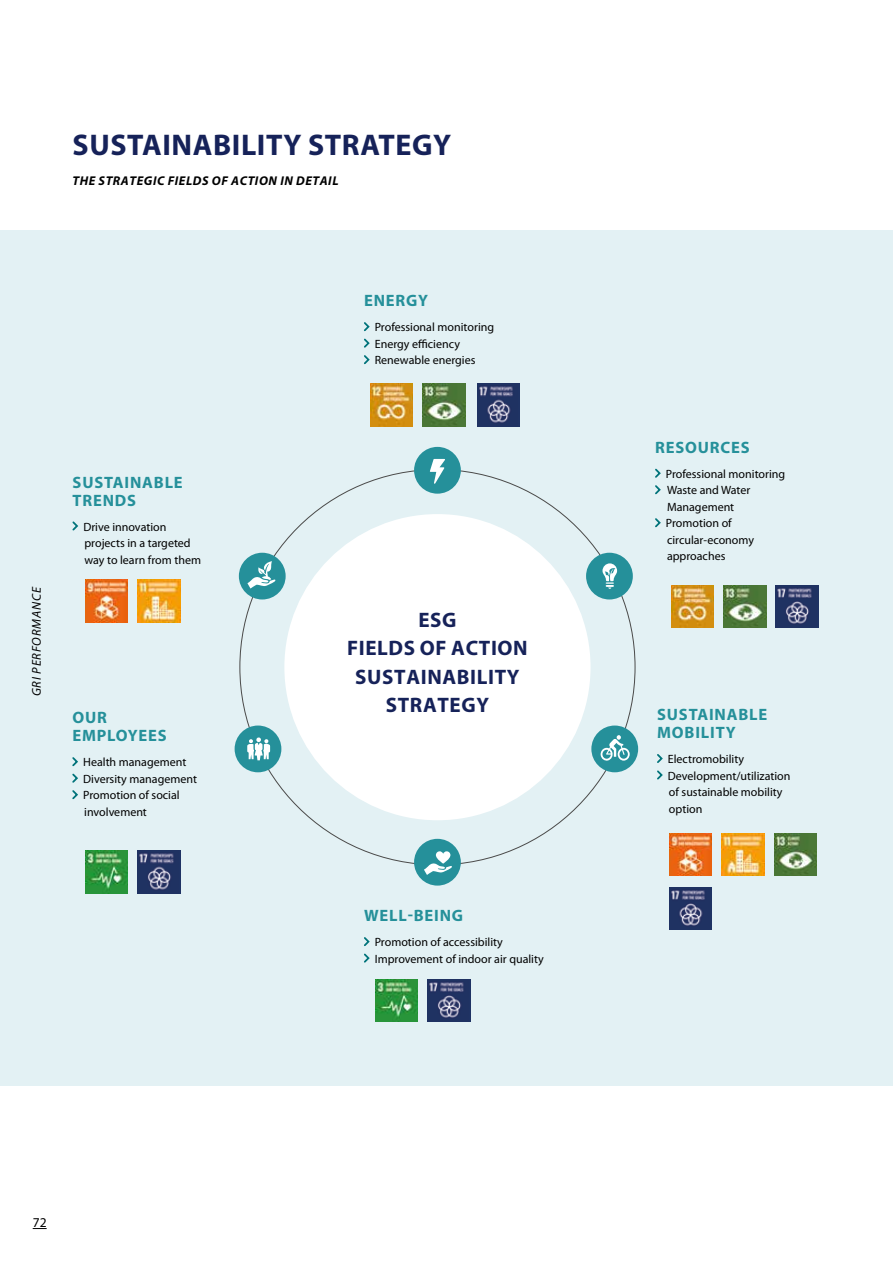
<style>
.page{position:relative;width:893px;height:1263px;background:#fff}
.page>*{position:absolute;margin:0;border:0;box-sizing:border-box;transform-origin:0 0}
.t1{font:700 30px "Myriad Pro";letter-spacing:.02em;color:#162259}
.t2{font:700 21px/28.5px "Myriad Pro";letter-spacing:.03em;color:#162259;text-align:center}
.t3{font:700 16.5px/18px "Myriad Pro";letter-spacing:.05em;color:#25909a}
.t4{font:13.5px "Myriad Pro";color:#000}
.t5{font:italic 700 12.75px "Myriad Pro";letter-spacing:.045em;color:#000}
.t6{font:italic 12.75px "Myriad Pro";letter-spacing:.06em;color:#000}
.t7{font:12px/16.5px "Myriad Pro";color:#000}
</style>
<div class="page">
<div style="left:0;top:230px;width:893px;height:856px;background:#e3f1f4"></div>
<div style="left:284px;top:514px;width:306px;height:306px;background:#fff;border-radius:50%"></div>
<div style="left:414px;top:447px;width:47px;height:47px;background:#25909a;border-radius:50%"></div>
<svg style="left:430px;top:459px;width:15px;height:25px"></svg>
<div style="left:586px;top:553px;width:47px;height:46px;background:#25909a;border-radius:50%"></div>
<svg style="left:602px;top:563px;width:15px;height:26px"></svg>
<div style="left:239px;top:553px;width:47px;height:46px;background:#25909a;border-radius:50%"></div>
<svg style="left:247px;top:561px;width:29px;height:27px"></svg>
<div style="left:414px;top:839px;width:47px;height:46px;background:#25909a;border-radius:50%"></div>
<svg style="left:424px;top:851px;width:28px;height:24px"></svg>
<div style="left:591px;top:725px;width:47px;height:47px;background:#25909a;border-radius:50%"></div>
<svg style="left:601px;top:735px;width:29px;height:26px"></svg>
<img style="left:375px;top:979px;width:43px;height:43px">
<img style="left:85px;top:850px;width:43px;height:43px">
<img style="left:85px;top:580px;width:43px;height:42px">
<img style="left:669px;top:833px;width:42px;height:43px">
<img style="left:722px;top:833px;width:42px;height:43px">
<img style="left:774px;top:833px;width:43px;height:43px">
<img style="left:669px;top:887px;width:42px;height:43px">
<img style="left:428px;top:979px;width:42px;height:43px">
<img style="left:138px;top:850px;width:42px;height:43px">
<img style="left:138px;top:580px;width:42px;height:42px">
<img style="left:370px;top:384px;width:43px;height:42px">
<img style="left:422px;top:384px;width:43px;height:42px">
<img style="left:477px;top:384px;width:43px;height:42px">
<img style="left:671px;top:585px;width:43px;height:42px">
<img style="left:723px;top:585px;width:43px;height:42px">
<img style="left:776px;top:585px;width:42px;height:42px">
<div style="left:235px;top:725px;width:46px;height:47px;background:#25909a;border-radius:50%"></div>
<svg style="left:247px;top:737px;width:23px;height:23px"></svg>
<svg style="left:364px;top:937px;width:6px;height:26px"></svg>
<svg style="left:364px;top:322px;width:6px;height:43px"></svg>
<svg style="left:655px;top:468px;width:6px;height:27px"></svg>
<svg style="left:655px;top:518px;width:6px;height:10px"></svg>
<svg style="left:72px;top:521px;width:6px;height:10px"></svg>
<svg style="left:657px;top:754px;width:6px;height:26px"></svg>
<svg style="left:72px;top:757px;width:6px;height:43px"></svg>
<svg style="left:33px;top:1228px;width:14px;height:1px"></svg>
<h1 class="t1" style="left:73px;top:125px;width:380px">SUSTAINABILITY STRATEGY</h1>
<p class="t5" style="left:72px;top:173px;width:268px">THE STRATEGIC FIELDS OF ACTION IN DETAIL</p>
<p class="t6" style="left:29px;top:696px;width:111px;rotate:-90deg">GRI PERFORMANCE</p>
<h3 class="t3" style="left:73px;top:472px;width:112px">SUSTAINABLE<br>TRENDS</h3>
<p class="t7" style="left:83px;top:518px;width:119px">Drive innovation projects in a targeted way to learn from them</p>
<h3 class="t3" style="left:72px;top:708px;width:96px">OUR<br>EMPLOYEES</h3>
<p class="t7" style="left:83px;top:754px;width:115px">Health management<br>Diversity management<br>Promotion of social involvement</p>
<h3 class="t3" style="left:364px;top:291px;width:66px">ENERGY</h3>
<p class="t7" style="left:375px;top:319px;width:121px">Professional monitoring<br>Energy efficiency<br>Renewable energies</p>
<h2 class="t2" style="left:347px;top:605px;width:182px">ESG<br>FIELDS OF ACTION<br>SUSTAINABILITY<br>STRATEGY</h2>
<h3 class="t3" style="left:364px;top:906px;width:101px">WELL-BEING</h3>
<p class="t7" style="left:375px;top:934px;width:171px">Promotion of accessibility<br>Improvement of indoor air quality</p>
<p class="t4" style="left:33px;top:1214px;width:15px">72</p>
<h3 class="t3" style="left:655px;top:438px;width:96px">RESOURCES</h3>
<p class="t7" style="left:666px;top:465px;width:121px">Professional monitoring<br>Waste and Water<br>Management<br>Promotion of circular-economy approaches</p>
<h3 class="t3" style="left:657px;top:705px;width:112px">SUSTAINABLE<br>MOBILITY</h3>
<p class="t7" style="left:668px;top:751px;width:124px">Electromobility<br>Development/utilization of sustainable mobility option</p>
</div>
